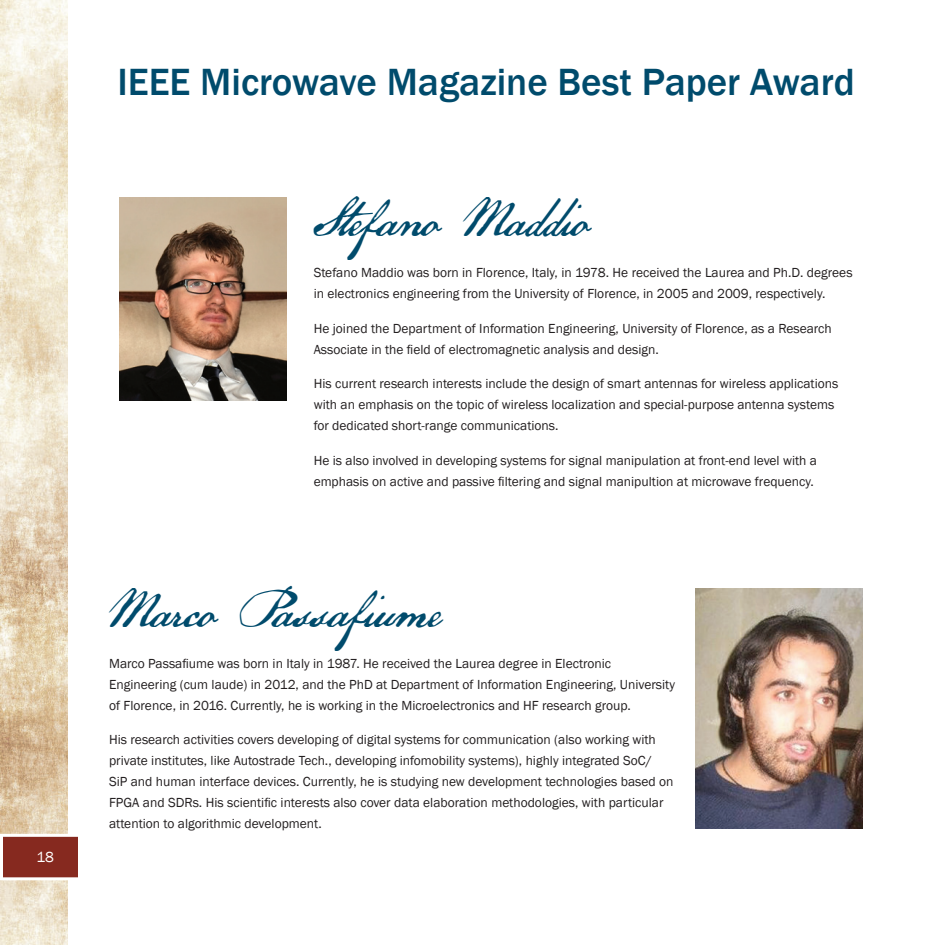
<style>
.page{position:relative;width:945px;height:945px;background:#fff}
.page>*{position:absolute;margin:0;border:0;box-sizing:border-box;transform-origin:0 0}
.t1{font:500 39px "Franklin Gothic";color:#004b6c}
.t2{font:30px "US Declaration";color:#004b6c}
.t3{font:15px "Franklin Gothic";color:#fff}
.t4{font:13.5px/21px "Franklin Gothic";color:#231f20}
</style>
<div class="page">
<img style="left:0;top:0;width:68px;height:945px">
<svg style="left:0;top:832px;width:78px;height:50px"></svg>
<img style="left:696px;top:589px;width:167px;height:239px">
<img style="left:119px;top:198px;width:167px;height:202px">
<p class="t3" style="left:37px;top:851px;width:19px">18</p>
<h1 class="t1" style="left:117px;top:66px;width:739px">IEEE Microwave Magazine Best Paper Award</h1>
<h2 class="t2" style="left:314px;top:208px;width:278px">Stefano Maddio</h2>
<p class="t4" style="left:314px;top:263px;width:540px">Stefano Maddio was born in Florence, Italy, in 1978. He received the Laurea and Ph.D. degrees in electronics engineering from the University of Florence, in 2005 and 2009, respectively.</p>
<p class="t4" style="left:314px;top:318px;width:519px">He joined the Department of Information Engineering, University of Florence, as a Research<br>Associate in the field of electromagnetic analysis and design.</p>
<p class="t4" style="left:314px;top:374px;width:526px">His current research interests include the design of smart antennas for wireless applications with an emphasis on the topic of wireless localization and special-purpose antenna systems for dedicated short-range communications.</p>
<p class="t4" style="left:314px;top:450px;width:505px">He is also involved in developing systems for signal manipulation at front-end level with a emphasis on active and passive filtering and signal manipultion at microwave frequency.</p>
<h2 class="t2" style="left:109px;top:599px;width:334px">Marco Passafiume</h2>
<p class="t4" style="left:109px;top:653px;width:567px">Marco Passafiume was born in Italy in 1987. He received the Laurea degree in Electronic<br>Engineering (cum laude) in 2012, and the PhD at Department of Information Engineering, University of Florence, in 2016. Currently, he is working in the Microelectronics and HF research group.</p>
<p class="t4" style="left:109px;top:730px;width:566px">His research activities covers developing of digital systems for communication (also working with private institutes, like Autostrade Tech., developing infomobility systems), highly integrated SoC/ SiP and human interface devices. Currently, he is studying new development technologies based on FPGA and SDRs. His scientific interests also cover data elaboration methodologies, with particular attention to algorithmic development.</p>
</div>
